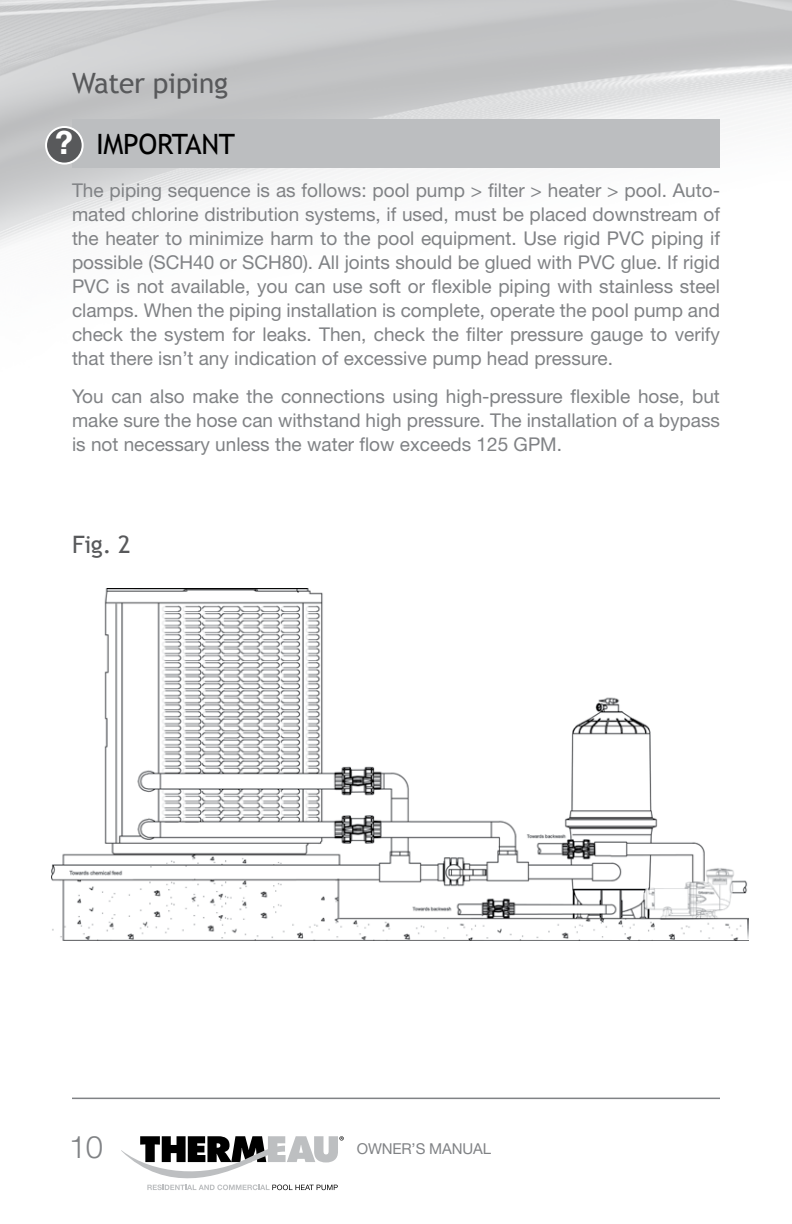
<style>
.page{position:relative;width:792px;height:1224px;background:#fff}
.page>*{position:absolute;margin:0;border:0;box-sizing:border-box;transform-origin:0 0}
.t1{font:300 31px "Helvetica Neue LT Std";color:#808285}
.t2{font:28px "Trebuchet MS";letter-spacing:-.01em;color:#58595b}
.t3{font:28px "Trebuchet MS";letter-spacing:-.01em;color:#000}
.t4{font:24px "Trebuchet MS";color:#58595b}
.t5{font:19px/24px "Helvetica Neue";color:#808285;text-align:justify}
.t6{font:15px "Helvetica Neue";letter-spacing:-.01em;color:#808285}
.s1{font-family:"Helvetica Neue LT Std";font-weight:700;font-size:32px;color:#fff}
</style>
<div class="page">
<hr style="left:72px;top:1098px;width:648px;height:1px;background:#808285">
<svg style="left:121px;top:1136px;width:223px;height:55px"></svg>
<div style="left:72px;top:120px;width:648px;height:48px;background:#bcbec0"></div>
<div style="left:46px;top:127px;width:37px;height:37px;background:#58595b;border-radius:50%"></div>
<div style="left:45px;top:126px;width:39px;height:39px;border:2px solid #fff;border-radius:50%"></div>
<img style="left:51px;top:589px;width:697px;height:351px">
<h2 class="t2" style="left:72px;top:66px;width:158px">Water piping</h2>
<h2 class="t3" style="left:55px;top:128px;width:182px"><span class="s1">?</span> IMPORTANT</h2>
<p class="t5" style="left:72px;top:178px;width:650px">The piping sequence is as follows: pool pump &gt; filter &gt; heater &gt; pool. Auto&shy;mated chlorine distribution systems, if used, must be placed downstream of the heater to minimize harm to the pool equipment. Use rigid PVC piping if possible (SCH40 or SCH80). All joints should be glued with PVC glue. If rigid PVC is not available, you can use soft or flexible piping with stainless steel clamps. When the piping installation is complete, operate the pool pump and check the system for leaks. Then, check the filter pressure gauge to verify that there isn’t any indication of excessive pump head pressure.</p>
<p class="t5" style="left:72px;top:384px;width:650px">You can also make the connections using high-pressure flexible hose, but make sure the hose can withstand high pressure. The installation of a bypass is not necessary unless the water flow exceeds 125 GPM.</p>
<p class="t4" style="left:72px;top:531px;width:60px">Fig. 2</p>
<h1 class="t1" style="left:69px;top:1128px;width:36px">10</h1>
<p class="t6" style="left:357px;top:1140px;width:136px">OWNER’S MANUAL</p>
</div>
